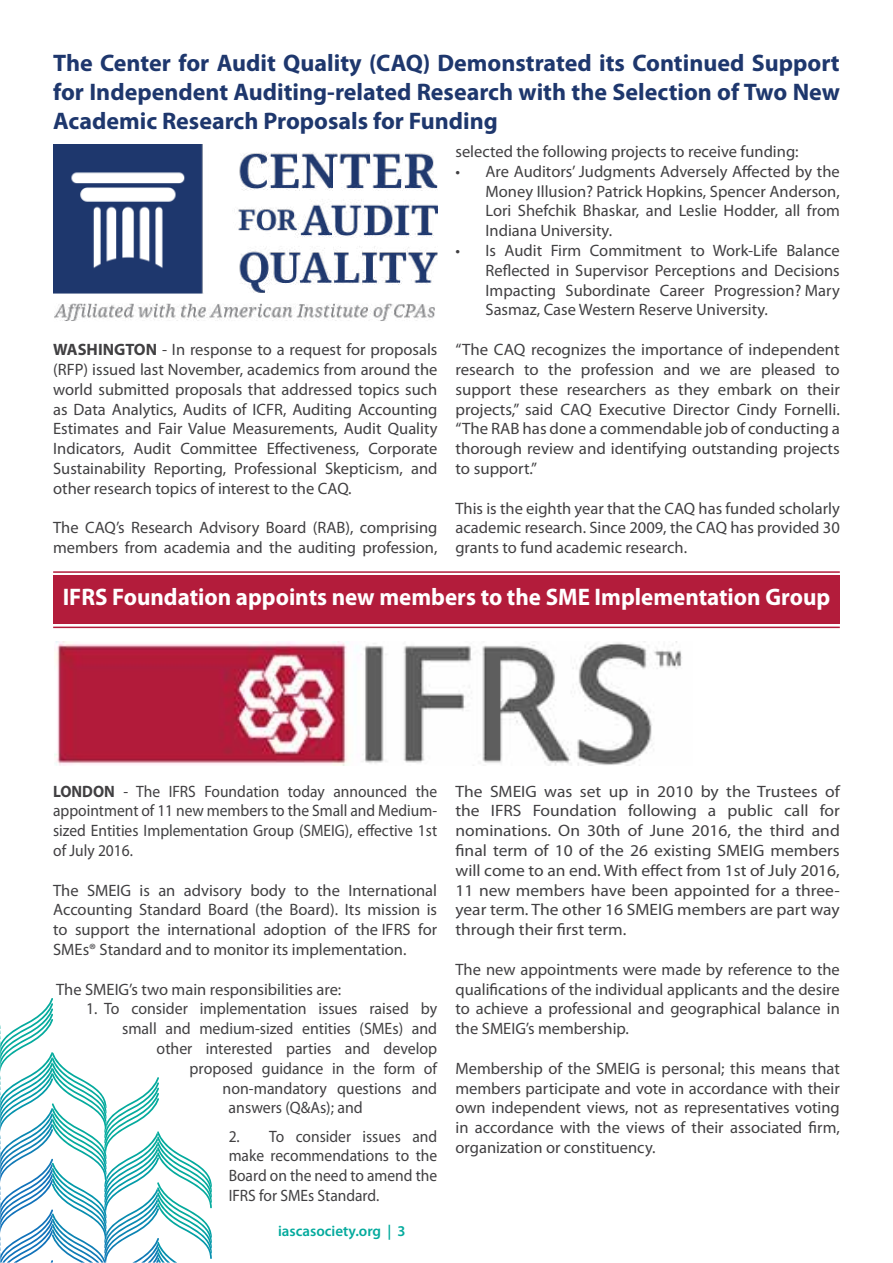
<style>
.page{position:relative;width:893px;height:1263px;background:#fff}
.page>*{position:absolute;margin:0;border:0;box-sizing:border-box;transform-origin:0 0}
.t1{font:700 24px/28.8px "Myriad Pro";color:#1e376d;text-align:justify}
.t2{font:700 24px "Myriad Pro";color:#fff;scale:.96 1}
.t3{font:16.5px/19.8px "Myriad Pro";color:#414042;text-align:justify}
.t4{font:16.5px/19.8px "Myriad Pro";color:#414042;text-align:justify;scale:1.06 1}
.t5{font:16.5px/19.8px "Myriad Pro";color:#414042;text-align:justify;scale:.94 1}
.t6{font:16.5px "Myriad Pro";color:#414042;scale:.96 1}
.t7{font:600 15px "Myriad Pro";color:#04aa9d}
.s1{font-weight:700}
</style>
<div class="page">
<svg style="left:0;top:998px;width:212px;height:264px"></svg>
<div style="left:53px;top:576px;width:787px;height:48px;background:#b31c3b"></div>
<hr style="left:53px;top:571px;width:787px;height:2px;background:#b31c3b">
<hr style="left:53px;top:627px;width:787px;height:1px;background:#b31c3b">
<img style="left:53px;top:145px;width:384px;height:176px">
<img style="left:54px;top:641px;width:628px;height:124px">
<h1 class="t1" style="left:53px;top:48px;width:788px">The Center for Audit Quality (CAQ) Demonstrated its Continued Support for Independent Auditing-related Research with the Selection of Two New Academic Research Proposals for Funding</h1>
<p class="t3" style="left:455px;top:141px;width:345px">selected the following projects to receive funding:</p>
<p class="t3" style="left:485px;top:161px;width:356px;text-indent:-30px">• Are Auditors’ Judgments Adversely Affected by the Money Illusion? Patrick Hopkins, Spencer Anderson, Lori Shefchik Bhaskar, and Leslie Hodder, all from Indiana University.</p>
<p class="t3" style="left:485px;top:240px;width:356px;text-indent:-30px">• Is Audit Firm Commitment to Work-Life Balance Reflected in Supervisor Perceptions and Decisions Impacting Subordinate Career Progression? Mary Sasmaz, Case Western Reserve University.</p>
<p class="t3" style="left:455px;top:339px;width:386px">“The CAQ recognizes the importance of independent research to the profession and we are pleased to support these researchers as they embark on their projects,” said CAQ Executive Director Cindy Fornelli. “The RAB has done a commendable job of conducting a thorough review and identifying outstanding projects to support.”</p>
<p class="t3" style="left:455px;top:498px;width:386px">This is the eighth year that the CAQ has funded scholarly academic research. Since 2009, the CAQ has provided 30 grants to fund academic research.</p>
<h1 class="t2" style="left:63px;top:581px;width:801px">IFRS Foundation appoints new members to the SME Implementation Group</h1>
<p class="t3" style="left:53px;top:339px;width:386px"><span class="s1">WASHINGTON</span> - In response to a request for proposals (RFP) issued last November, academics from around the world submitted proposals that addressed topics such as Data Analytics, Audits of ICFR, Auditing Accounting Estimates and Fair Value Measurements, Audit Quality Indicators, Audit Committee Effectiveness, Corporate Sustainability Reporting, Professional Skepticism, and other research topics of interest to the CAQ.</p>
<p class="t3" style="left:53px;top:518px;width:386px">The CAQ’s Research Advisory Board (RAB), comprising members from academia and the auditing profession,</p>
<p class="t5" style="left:53px;top:781px;width:410px"><span class="s1">LONDON</span> - The IFRS Foundation today announced the appointment of 11 new members to the Small and Medium&shy;sized Entities Implementation Group (SMEIG), effective 1st of July 2016.</p>
<p class="t3" style="left:53px;top:880px;width:386px">The SMEIG is an advisory body to the International Accounting Standard Board (the Board). Its mission is to support the international adoption of the IFRS for SMEs® Standard and to monitor its implementation.</p>
<p class="t3" style="left:56px;top:979px;width:287px">The SMEIG’s two main responsibilities are:</p>
<p class="t6" style="left:86px;top:999px;width:367px">1. To consider implementation issues raised by</p>
<p class="t6" style="left:122px;top:1018px;width:330px">small and medium-sized entities (SMEs) and</p>
<p class="t6" style="left:157px;top:1038px;width:294px">other interested parties and develop</p>
<p class="t6" style="left:190px;top:1058px;width:259px">proposed guidance in the form of</p>
<p class="t6" style="left:223px;top:1078px;width:225px">non-mandatory questions and</p>
<p class="t6" style="left:229px;top:1098px;width:141px">answers (Q&amp;As); and</p>
<p class="t5" style="left:229px;top:1126px;width:223px">2. To consider issues and make recommendations to the Board on the need to amend the IFRS for SMEs Standard.</p>
<p class="t7" style="left:278px;top:1221px;width:129px">iascasociety.org | 3</p>
<p class="t4" style="left:455px;top:781px;width:364px">The SMEIG was set up in 2010 by the Trustees of the IFRS Foundation following a public call for nominations. On 30th of June 2016, the third and final term of 10 of the 26 existing SMEIG members will come to an end. With effect from 1st of July 2016, 11 new members have been appointed for a three&shy;year term. The other 16 SMEIG members are part way through their first term.</p>
<p class="t3" style="left:455px;top:959px;width:386px">The new appointments were made by reference to the qualifications of the individual applicants and the desire to achieve a professional and geographical balance in the SMEIG’s membership.</p>
<p class="t3" style="left:455px;top:1058px;width:386px">Membership of the SMEIG is personal; this means that members participate and vote in accordance with their own independent views, not as representatives voting in accordance with the views of their associated firm, organization or constituency.</p>
</div>
